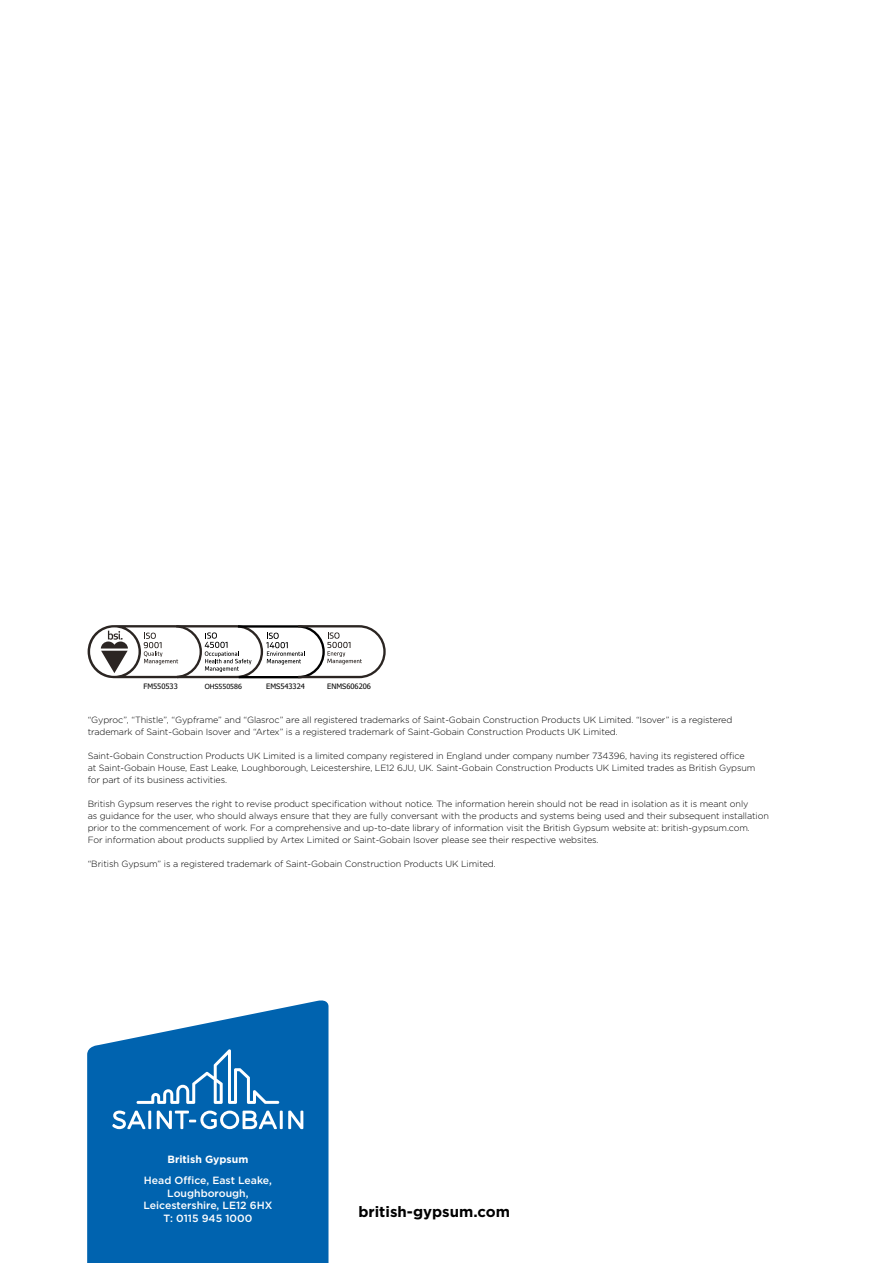
<style>
.page{position:relative;width:893px;height:1263px;background:#fff}
.page>*{position:absolute;margin:0;border:0;box-sizing:border-box;transform-origin:0 0}
.t1{font:700 15px "Gotham";color:#000}
.t2{font:500 10.5px/12.6px "Gotham";color:#fff;text-align:center}
.t3{font:700 10.5px "Gotham";color:#fff}
.t4{font:300 9px/12px "Gotham";letter-spacing:-.01em;color:#000}
.t5{font:7.5px "Tahoma";color:#000}
.t6{font:7.05px "Tahoma";color:#000}
</style>
<div class="page">
<svg style="left:87px;top:1000px;width:241px;height:263px;background:#1b73b7"></svg>
<svg style="left:112px;top:1110px;width:33px;height:19px"></svg>
<hr style="left:148px;top:1110px;width:3px;height:19px;background:#fff">
<svg style="left:157px;top:1110px;width:120px;height:19px"></svg>
<hr style="left:280px;top:1110px;width:3px;height:19px;background:#fff">
<svg style="left:288px;top:1110px;width:15px;height:19px"></svg>
<svg style="left:137px;top:1049px;width:142px;height:55px;background:#297cbb"></svg>
<svg style="left:88px;top:625px;width:298px;height:53px"></svg>
<p class="t5" style="left:144px;top:681px;width:36px">FM550533</p>
<p class="t6" style="left:205px;top:681px;width:39px">OHS550586</p>
<p class="t5" style="left:266px;top:681px;width:40px">EMS543324</p>
<p class="t5" style="left:327px;top:681px;width:45px">ENMS606206</p>
<p class="t4" style="left:88px;top:713px;width:646px">“Gyproc”, “Thistle”, “Gypframe” and “Glasroc” are all registered trademarks of Saint-Gobain Construction Products UK Limited. “Isover” is a registered trademark of Saint-Gobain Isover and “Artex” is a registered trademark of Saint-Gobain Construction Products UK Limited.</p>
<p class="t4" style="left:88px;top:749px;width:669px">Saint-Gobain Construction Products UK Limited is a limited company registered in England under company number 734396, having its registered office at Saint-Gobain House, East Leake, Loughborough, Leicestershire, LE12 6JU, UK. Saint-Gobain Construction Products UK Limited trades as British Gypsum for part of its business activities.</p>
<p class="t4" style="left:88px;top:797px;width:683px">British Gypsum reserves the right to revise product specification without notice. The information herein should not be read in isolation as it is meant only<br>as guidance for the user, who should always ensure that they are fully conversant with the products and systems being used and their subsequent installation prior to the commencement of work. For a comprehensive and up-to-date library of information visit the British Gypsum website at: british-gypsum.com.<br>For information about products supplied by Artex Limited or Saint-Gobain Isover please see their respective websites.</p>
<p class="t4" style="left:88px;top:857px;width:410px">“British Gypsum” is a registered trademark of Saint-Gobain Construction Products UK Limited.</p>
<p class="t3" style="left:167px;top:1152px;width:82px">British Gypsum</p>
<p class="t2" style="left:144px;top:1174px;width:130px">Head Office, East Leake,<br>Loughborough,<br>Leicestershire, LE12 6HX<br>T: 0115 945 1000</p>
<h1 class="t1" style="left:358px;top:1202px;width:153px">british-gypsum.com</h1>
</div>
